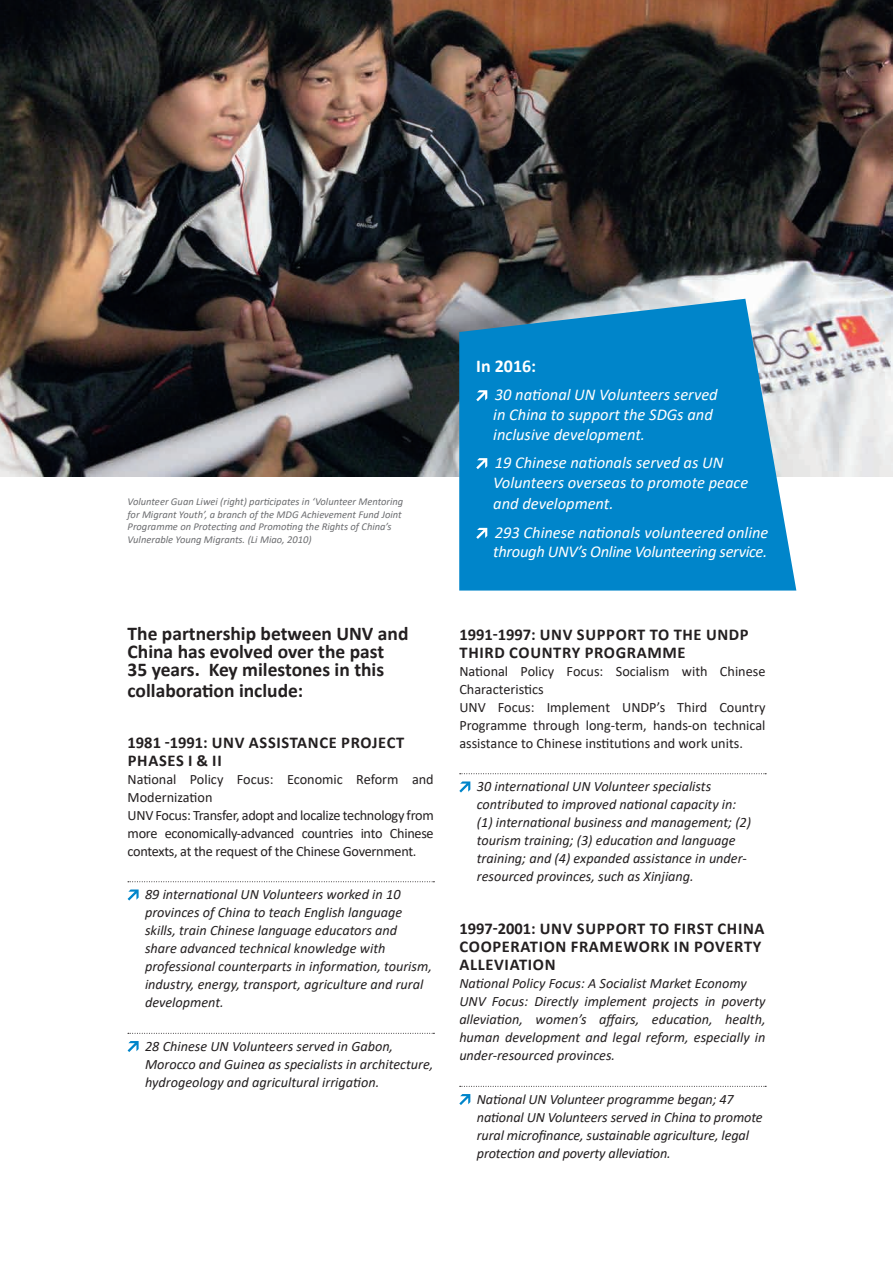
<style>
.page{position:relative;width:893px;height:1263px;background:#fff}
.page>*{position:absolute;margin:0;border:0;box-sizing:border-box;transform-origin:0 0}
.t1{font:700 19.5px/18px "Calibri";color:#231f20}
.t2{font:700 18px "Calibri";color:#fff}
.t3{font:italic 16.5px/19.8px "Calibri";color:#fff}
.t4{font:700 16.5px/18px "Calibri";letter-spacing:.04em;color:#231f20}
.t5{font:italic 16.5px "Calibri";letter-spacing:-.02em;color:#fff}
.t6{font:italic 14.25px/18px "Calibri";color:#231f20}
.t7{font:14.25px/18px "Calibri";letter-spacing:-.02em;color:#231f20}
.t8{font:14.25px/18px "Calibri";color:#231f20}
.t9{font:italic 10.5px/12.6px "Calibri";color:#6c6d70}
</style>
<div class="page">
<img style="left:0;top:0;width:893px;height:476px">
<svg style="left:128px;top:881px;width:306px;height:1px"></svg>
<svg style="left:128px;top:1033px;width:306px;height:1px"></svg>
<svg style="left:128px;top:889px;width:11px;height:11px"></svg>
<svg style="left:128px;top:1041px;width:11px;height:11px"></svg>
<svg style="left:460px;top:773px;width:306px;height:1px"></svg>
<svg style="left:460px;top:1086px;width:306px;height:1px"></svg>
<svg style="left:459px;top:781px;width:11px;height:11px"></svg>
<svg style="left:459px;top:1094px;width:11px;height:11px"></svg>
<svg style="left:459px;top:299px;width:337px;height:291px;background:#178cc9"></svg>
<svg style="left:476px;top:390px;width:11px;height:11px"></svg>
<svg style="left:476px;top:458px;width:11px;height:11px"></svg>
<svg style="left:476px;top:528px;width:11px;height:11px"></svg>
<p class="t9" style="left:128px;top:495px;width:277px">Volunteer Guan Liwei (right) participates in ‘Volunteer Mentoring for Migrant Youth’, a branch of the MDG Achievement Fund Joint Programme on Protecting and Promoting the Rights of China’s Vulnerable Young Migrants. (Li Miao, 2010)</p>
<h1 class="t1" style="left:128px;top:624px;width:282px">The partnership between UNV and<br>China has evolved over the past<br>35 years. Key milestones in this</h1>
<h1 class="t1" style="left:128px;top:682px;width:177px">collaboration include:</h1>
<p class="t4" style="left:128px;top:733px;width:278px">1981 -1991: UNV ASSISTANCE PROJECT<br>PHASES I &amp; II</p>
<p class="t7" style="left:128px;top:769px;width:308px">National Policy Focus: Economic Reform and Modernization<br>UNV Focus: Transfer, adopt and localize technology from more economically-advanced countries into Chinese contexts, at the request of the Chinese Government.</p>
<p class="t6" style="left:145px;top:885px;width:288px">89 international UN Volunteers worked in 10 provinces of China to teach English language skills, train Chinese language educators and share advanced technical knowledge with professional counterparts in information, tourism, industry, energy, transport, agriculture and rural development.</p>
<p class="t6" style="left:145px;top:1036px;width:290px">28 Chinese UN Volunteers served in Gabon,<br>Morocco and Guinea as specialists in architecture, hydrogeology and agricultural irrigation.</p>
<p class="t2" style="left:476px;top:353px;width:61px">In 2016:</p>
<p class="t3" style="left:493px;top:384px;width:226px">30 national UN Volunteers served in China to support the SDGs and inclusive development.</p>
<p class="t3" style="left:493px;top:452px;width:256px">19 Chinese nationals served as UN<br>Volunteers overseas to promote peace</p>
<p class="t3" style="left:493px;top:489px;width:277px;line-height:28.3px">and development.<br>293 Chinese nationals volunteered online</p>
<p class="t5" style="left:493px;top:540px;width:276px">through UNV’s Online Volunteering service.</p>
<p class="t4" style="left:459px;top:625px;width:291px">1991-1997: UNV SUPPORT TO THE UNDP<br>THIRD COUNTRY PROGRAMME</p>
<p class="t8" style="left:459px;top:661px;width:308px">National Policy Focus: Socialism with Chinese Characteristics<br>UNV Focus: Implement UNDP’s Third Country Programme through long-term, hands-on technical assistance to Chinese institutions and work units.</p>
<p class="t6" style="left:477px;top:777px;width:276px">30 international UN Volunteer specialists contributed to improved national capacity in: (1) international business and management; (2) tourism training; (3) education and language training; and (4) expanded assistance in under&shy;resourced provinces, such as Xinjiang.</p>
<p class="t4" style="left:459px;top:919px;width:307px">1997-2001: UNV SUPPORT TO FIRST CHINA<br>COOPERATION FRAMEWORK IN POVERTY<br>ALLEVIATION</p>
<p class="t6" style="left:459px;top:974px;width:308px">National Policy Focus: A Socialist Market Economy UNV Focus: Directly implement projects in poverty alleviation, women’s affairs, education, health, human development and legal reform, especially in under-resourced provinces.</p>
<p class="t6" style="left:477px;top:1089px;width:287px">National UN Volunteer programme began; 47 national UN Volunteers served in China to promote rural microfinance, sustainable agriculture, legal protection and poverty alleviation.</p>
</div>
